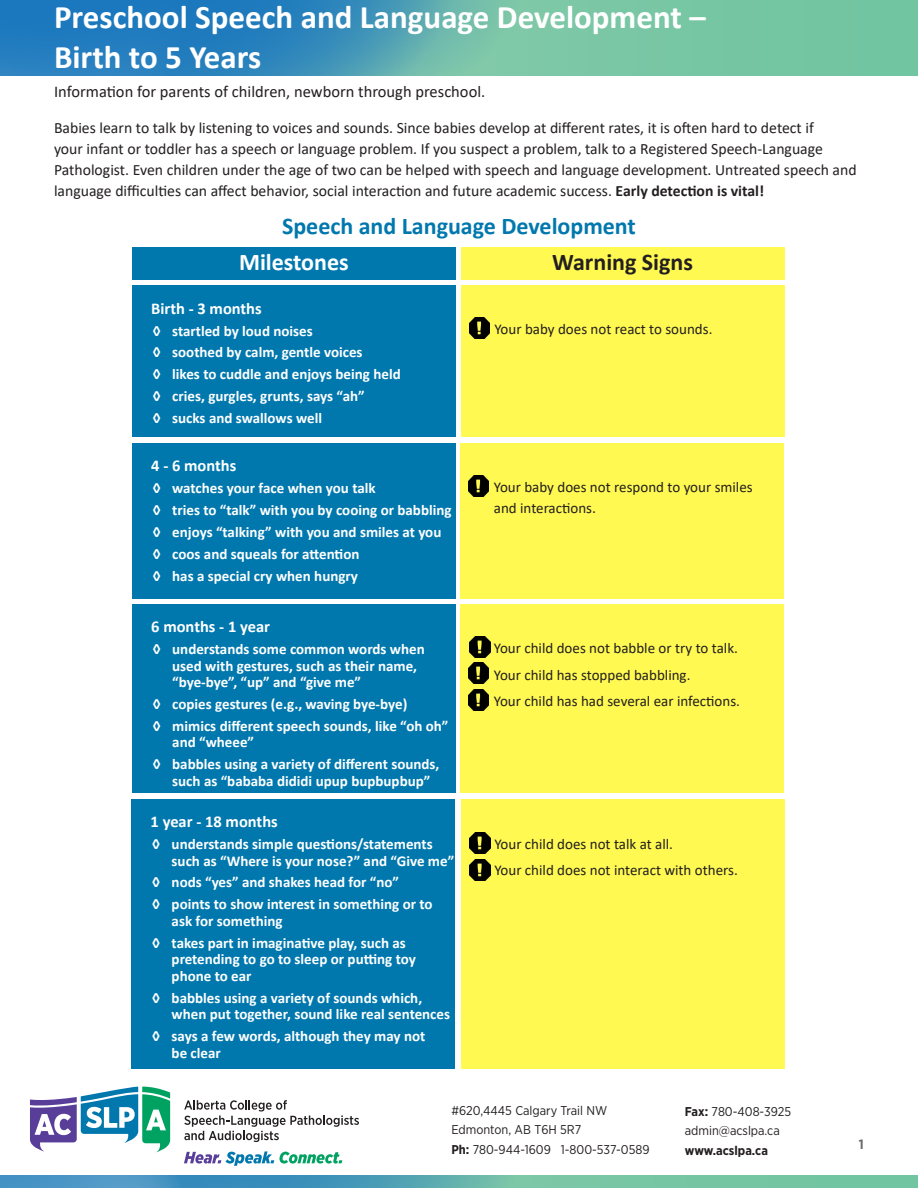
<style>
.page{position:relative;width:918px;height:1188px;background:#fff}
.page>*{position:absolute;margin:0;border:0;box-sizing:border-box;transform-origin:0 0}
.A_Head_SLP_Small{font:700 33px/40.5px "Calibri";color:#fff}
.B_Head{font:700 24px "Calibri";color:#0078ae}
.B_Head-2{font:700 24px "Calibri";color:#231f20}
.B_Head-3{font:700 24px "Calibri";color:#fff}
.body{font:16.5px "Calibri";color:#231f20}
.t1{font:700 16.5px "Calibri";color:#fff}
.body-2{font:15.75px/21px "Calibri";color:#231f20}
.t2{font:700 15px/16.5px "Calibri";color:#fff}
.t3{font:15px/21px "Calibri";color:#231f20}
.t4{font:700 13.5px "Gotham Narrow";color:#6c6d70}
.address{font:12.75px/19.5px "Gotham Narrow";color:#231f20}
.website{font:700 12.75px "Gotham Narrow";color:#231f20}
.s1{font-weight:700}
.s2{font-weight:400;font-size:18px;color:#0078ae}
.s3{font-size:18px;color:#0078ae}
.s4{font-size:15.75px}
</style>
<div class="page">
<div style="left:0;top:0;width:918px;height:76px;background:#76c6a4"></div>
<svg style="left:0;top:0;width:493px;height:76px;background:#368cb9"></svg>
<div style="left:0;top:1176px;width:918px;height:12px;background:#75c5a3"></div>
<svg style="left:0;top:1176px;width:484px;height:12px;background:#4797bc"></svg>
<svg style="left:30px;top:1087px;width:140px;height:65px"></svg>
<svg style="left:184px;top:1100px;width:175px;height:42px"></svg>
<svg style="left:184px;top:1151px;width:158px;height:15px"></svg>
<div style="left:132px;top:286px;width:324px;height:151px;background:#0078ae"></div>
<div style="left:461px;top:286px;width:324px;height:151px;background:#fff952"></div>
<img style="left:469px;top:318px;width:20px;height:21px">
<div style="left:132px;top:443px;width:324px;height:155px;background:#0078ae"></div>
<div style="left:460px;top:443px;width:324px;height:155px;background:#fff952"></div>
<div style="left:132px;top:604px;width:324px;height:189px;background:#0078ae"></div>
<div style="left:460px;top:604px;width:324px;height:189px;background:#fff952"></div>
<img style="left:470px;top:637px;width:20px;height:21px">
<img style="left:469px;top:476px;width:20px;height:21px">
<img style="left:469px;top:689px;width:20px;height:21px">
<img style="left:469px;top:663px;width:20px;height:21px">
<div style="left:131px;top:799px;width:324px;height:270px;background:#0078ae"></div>
<div style="left:461px;top:799px;width:324px;height:270px;background:#fff952"></div>
<img style="left:470px;top:833px;width:20px;height:21px">
<img style="left:470px;top:860px;width:20px;height:21px">
<div style="left:132px;top:248px;width:324px;height:32px;background:#0078ae"></div>
<div style="left:461px;top:247px;width:324px;height:33px;background:#fff952"></div>
<p class="A_Head_SLP_Small" style="left:54px;top:-4px;width:653px">Preschool Speech and Language Development –<br>Birth to 5 Years</p>
<p class="body" style="left:54px;top:80px;width:433px">Information for parents of children, newborn through preschool.</p>
<p class="body-2" style="left:54px;top:117px;width:804px">Babies learn to talk by listening to voices and sounds. Since babies develop at different rates, it is often hard to detect if<br>your infant or toddler has a speech or language problem. If you suspect a problem, talk to a Registered Speech-Language Pathologist. Even children under the age of two can be helped with speech and language development. Untreated speech and language difficulties can affect behavior, social interaction and future academic success. <span class="s1">Early detection is vital!</span></p>
<p class="B_Head" style="left:282px;top:209px;width:355px">Speech and Language Development</p>
<p class="B_Head-3" style="left:239px;top:245px;width:111px">Milestones</p>
<p class="B_Head-2" style="left:552px;top:245px;width:142px">Warning Signs</p>
<p class="t1" style="left:132px;top:297px;width:132px"><span class="s2">•</span> Birth - 3 months</p>
<p class="t2" style="left:153px;top:322px;width:162px">◊ startled by loud noises</p>
<p class="t2" style="left:153px;top:344px;width:211px">◊ soothed by calm, gentle voices</p>
<p class="t2" style="left:153px;top:366px;width:250px">◊ likes to cuddle and enjoys being held</p>
<p class="t2" style="left:153px;top:388px;width:213px">◊ cries, gurgles, grunts, says “ah”</p>
<p class="t2" style="left:153px;top:410px;width:171px">◊ sucks and swallows well</p>
<p class="t1" style="left:138px;top:454px;width:100px"><span class="s2">•</span> 4 - 6 months</p>
<p class="t2" style="left:153px;top:479px;width:224px">◊ watches your face when you talk</p>
<p class="t2" style="left:153px;top:501px;width:300px">◊ tries to “talk” with you by cooing or babbling</p>
<p class="t2" style="left:153px;top:523px;width:290px">◊ enjoys “talking” with you and smiles at you</p>
<p class="t2" style="left:153px;top:545px;width:208px">◊ coos and squeals for attention</p>
<p class="t2" style="left:153px;top:567px;width:207px">◊ has a special cry when hungry</p>
<p class="t1" style="left:132px;top:615px;width:140px"><span class="s2">•</span> 6 months - 1 year</p>
<p class="t2" style="left:172px;top:641px;width:254px;text-indent:-20px">◊ understands some common words when used with gestures, such as their name, “bye-bye”, “up” and “give me”</p>
<p class="t2" style="left:153px;top:696px;width:256px">◊ copies gestures (e.g., waving bye-bye)</p>
<p class="t2" style="left:172px;top:717px;width:278px;text-indent:-20px">◊ mimics different speech sounds, like “oh oh” and “wheee”</p>
<p class="t2" style="left:172px;top:756px;width:269px;text-indent:-20px">◊ babbles using a variety of different sounds, such as “bababa dididi upup bupbupbup”</p>
<p class="t1" style="left:131px;top:810px;width:148px"><span class="s2">•</span> 1 year - 18 months</p>
<p class="t2" style="left:172px;top:836px;width:284px;text-indent:-20px">◊ understands simple questions/statements such as “Where is your nose?” and “Give me”</p>
<p class="t2" style="left:152px;top:874px;width:248px">◊ nods “yes” and shakes head for “no”</p>
<p class="t2" style="left:172px;top:896px;width:262px;text-indent:-20px">◊ points to show interest in something or to ask for something</p>
<p class="t2" style="left:172px;top:934px;width:246px;text-indent:-20px">◊ takes part in imaginative play, such as pretending to go to sleep or putting toy phone to ear</p>
<p class="t2" style="left:172px;top:989px;width:280px;text-indent:-20px">◊ babbles using a variety of sounds which, when put together, sound like real sentences</p>
<p class="t2" style="left:172px;top:1028px;width:255px;text-indent:-20px">◊ says a few words, although they may not be clear</p>
<p class="t3" style="left:475px;top:318px;width:239px"><span class="s3">◊</span> Your baby does not react to sounds.</p>
<p class="t3" style="left:494px;top:477px;width:260px;text-indent:-20px"><span class="s3">•</span> Your baby does not respond to your smiles and interactions<span class="s4">.</span></p>
<p class="t3" style="left:474px;top:638px;width:265px"><span class="s3">•</span> Your child does not babble or try to talk.</p>
<p class="t3" style="left:474px;top:664px;width:218px"><span class="s3">•</span> Your child has stopped babbling.</p>
<p class="t3" style="left:474px;top:690px;width:267px"><span class="s3">•</span> Your child has had several ear infections.</p>
<p class="t3" style="left:475px;top:833px;width:200px"><span class="s3">•</span> Your child does not talk at all.</p>
<p class="t3" style="left:475px;top:859px;width:264px"><span class="s3">•</span> Your child does not interact with others.</p>
<p class="address" style="left:451px;top:1100px;width:200px">#620,4445 Calgary Trail NW<br>Edmonton, AB T6H 5R7<br><span class="s1">Ph:</span> 780-944-1609 1-800-537-0589</p>
<p class="address" style="left:685px;top:1101px;width:108px"><span class="s1">Fax:</span> 780-408-3925 admin@acslpa.ca</p>
<p class="website" style="left:685px;top:1142px;width:85px">www.acslpa.ca</p>
<p class="t4" style="left:859px;top:1135px;width:7px">1</p>
</div>
